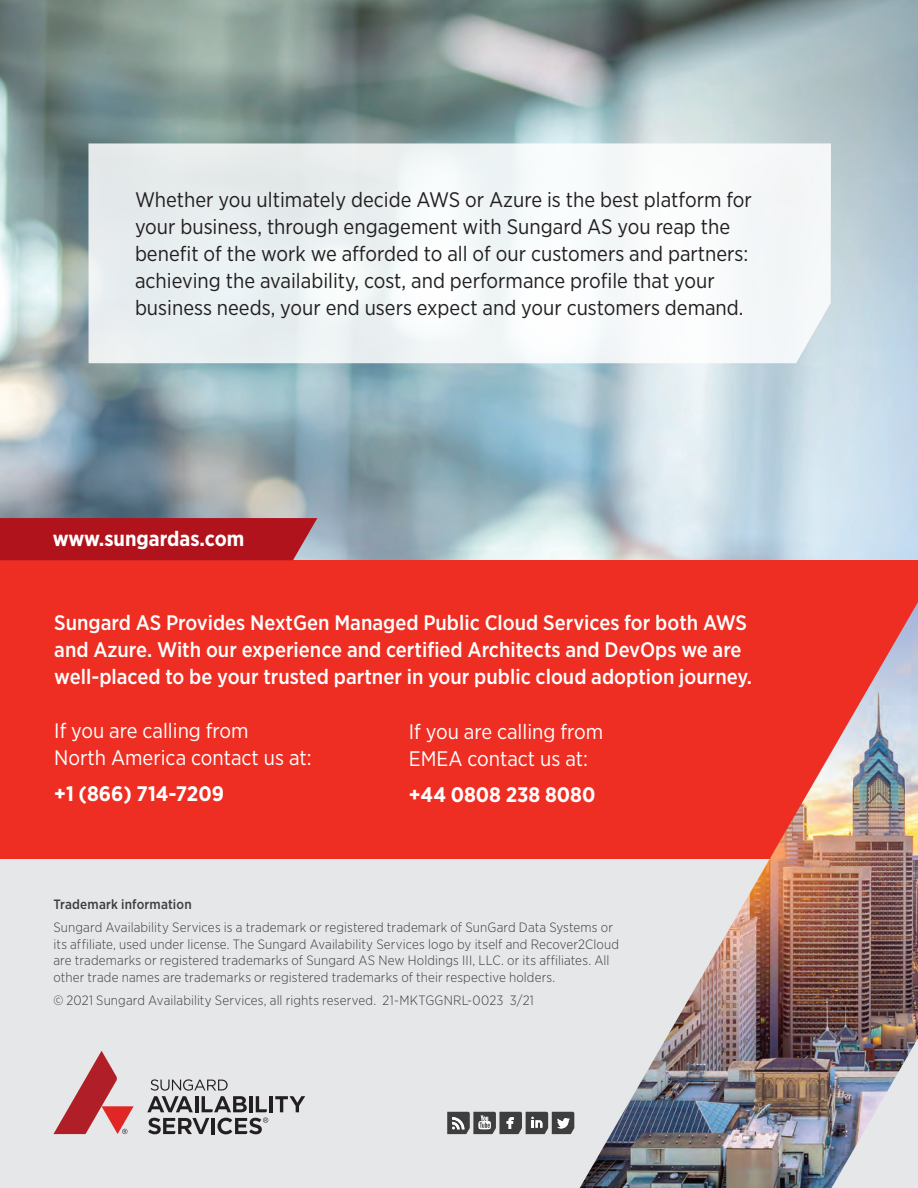
<style>
.page{position:relative;width:918px;height:1188px;background:#fff}
.page>*{position:absolute;margin:0;border:0;box-sizing:border-box;transform-origin:0 0}
.body_10_14{font:21px/27px "Gotham Narrow";color:#231f20}
.t1{font:500 21px/27px "Gotham Narrow";color:#fff}
.t2{font:21px/27px "Gotham Narrow";color:#fff}
.t3{font:700 21px "Gotham Narrow";color:#fff}
.Disclosure_-_body{font:300 13.5px/16.5px "Gotham Narrow";letter-spacing:.01em;color:#3e3e3f}
.Disclosure_-_Subhead{font:500 13.5px "Gotham Narrow";letter-spacing:.01em;color:#3e3e3f}
</style>
<div class="page">
<img style="left:0;top:0;width:918px;height:560px">
<div style="left:0;top:560px;width:918px;height:300px;background:#ee2e22"></div>
<div style="left:0;top:518px;width:317px;height:42px;background:#b0131c"></div>
<div style="left:0;top:860px;width:918px;height:328px;background:#e6e7e9"></div>
<svg style="left:447px;top:1112px;width:127px;height:22px"></svg>
<hr style="left:212px;top:1118px;width:3px;height:16px;background:#231f20">
<svg style="left:148px;top:1118px;width:61px;height:16px"></svg>
<svg style="left:275px;top:1096px;width:30px;height:16px"></svg>
<hr style="left:269px;top:1096px;width:4px;height:16px;background:#231f20">
<hr style="left:249px;top:1096px;width:4px;height:16px;background:#231f20">
<svg style="left:256px;top:1096px;width:11px;height:16px"></svg>
<svg style="left:147px;top:1079px;width:100px;height:33px"></svg>
<svg style="left:218px;top:1118px;width:50px;height:16px"></svg>
<svg style="left:53px;top:1051px;width:81px;height:83px"></svg>
<img style="left:580px;top:602px;width:338px;height:586px">
<svg style="left:88px;top:143px;width:743px;height:220px;fill:#f2f6f7"></svg>
<p class="body_10_14" style="left:135px;top:185px;width:618px">Whether you ultimately decide AWS or Azure is the best platform for your business, through engagement with Sungard AS you reap the benefit of the work we afforded to all of our customers and partners: achieving the availability, cost, and performance profile that your business needs, your end users expect and your customers demand.</p>
<p class="t3" style="left:53px;top:525px;width:193px">www.sungardas.com</p>
<p class="t1" style="left:54px;top:609px;width:699px">Sungard AS Provides NextGen Managed Public Cloud Services for both AWS and Azure. With our experience and certified Architects and DevOps we are well-placed to be your trusted partner in your public cloud adoption journey.</p>
<p class="t2" style="left:54px;top:717px;width:259px">If you are calling from<br>North America contact us at:</p>
<p class="t3" style="left:54px;top:781px;width:171px">+1 (866) 714-7209</p>
<p class="t2" style="left:409px;top:717px;width:196px">If you are calling from<br>EMEA contact us at:</p>
<p class="t3" style="left:409px;top:781px;width:188px">+44 0808 238 8080</p>
<p class="Disclosure_-_Subhead" style="left:53px;top:896px;width:140px">Trademark information</p>
<p class="Disclosure_-_body" style="left:53px;top:919px;width:567px">Sungard Availability Services is a trademark or registered trademark of SunGard Data Systems or its affiliate, used under license. The Sungard Availability Services logo by itself and Recover2Cloud are trademarks or registered trademarks of Sungard AS New Holdings III, LLC. or its affiliates. All other trade names are trademarks or registered trademarks of their respective holders.</p>
<p class="Disclosure_-_body" style="left:53px;top:992px;width:482px">© 2021 Sungard Availability Services, all rights reserved. 21-MKTGGNRL-0023 3/21</p>
</div>
